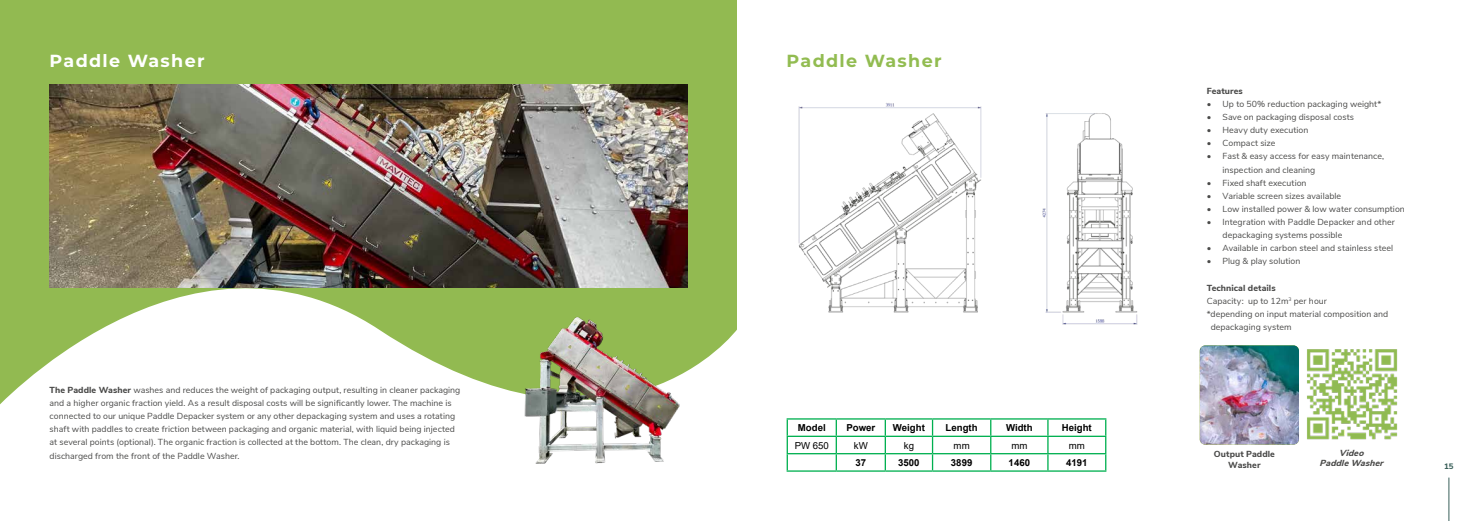
<style>
.page{position:relative;width:1474px;height:521px;background:#fff}
.page>*{position:absolute;margin:0;border:0;box-sizing:border-box;transform-origin:0 0}
.t1{font:700 17.5px "Montserrat";letter-spacing:.075em;color:#fff}
.t2{font:700 17.5px "Montserrat";letter-spacing:.075em;color:#92bc51}
.t3{font:700 9.62px "Arial";color:#000}
.t4{font:9.62px "Arial";color:#000}
.t5{font:8.75px/13.1px "Nunito Sans";letter-spacing:.005em;color:#4a4a49}
.t6{font:800 8.75px/10.5px "Nunito Sans";letter-spacing:.01em;color:#4a4a49;text-align:center}
.t7{font:italic 800 8.75px/10.5px "Nunito Sans";color:#4a4a49;text-align:center}
.t8{font:800 7.88px "Nunito Sans";color:#3a605a}
.s1{font-weight:800}
.s2{color:#fff}
</style>
<div class="page">
<svg style="left:0;top:0;width:737px;height:405px;fill:#92ba51"></svg>
<img style="left:50px;top:85px;width:637px;height:202px">
<img style="left:521px;top:314px;width:161px;height:150px">
<hr style="left:786px;top:418px;width:50px;height:2px;background:#00b050">
<hr style="left:836px;top:418px;width:49px;height:2px;background:#00b050">
<hr style="left:885px;top:418px;width:47px;height:2px;background:#00b050">
<hr style="left:932px;top:418px;width:58px;height:2px;background:#00b050">
<hr style="left:990px;top:418px;width:57px;height:2px;background:#00b050">
<hr style="left:1047px;top:418px;width:59px;height:2px;background:#00b050">
<hr style="left:786px;top:436px;width:50px;height:1px;background:#00b050">
<hr style="left:836px;top:436px;width:49px;height:1px;background:#00b050">
<hr style="left:885px;top:436px;width:47px;height:1px;background:#00b050">
<hr style="left:932px;top:436px;width:58px;height:1px;background:#00b050">
<hr style="left:990px;top:436px;width:57px;height:1px;background:#00b050">
<hr style="left:1047px;top:436px;width:59px;height:1px;background:#00b050">
<hr style="left:786px;top:453px;width:50px;height:1px;background:#00b050">
<hr style="left:836px;top:453px;width:49px;height:1px;background:#00b050">
<hr style="left:885px;top:453px;width:47px;height:1px;background:#00b050">
<hr style="left:932px;top:453px;width:58px;height:1px;background:#00b050">
<hr style="left:990px;top:453px;width:57px;height:1px;background:#00b050">
<hr style="left:1047px;top:453px;width:59px;height:1px;background:#00b050">
<hr style="left:786px;top:470px;width:50px;height:2px;background:#00b050">
<hr style="left:836px;top:470px;width:49px;height:2px;background:#00b050">
<hr style="left:885px;top:470px;width:47px;height:2px;background:#00b050">
<hr style="left:932px;top:470px;width:58px;height:2px;background:#00b050">
<hr style="left:990px;top:470px;width:57px;height:2px;background:#00b050">
<hr style="left:1047px;top:470px;width:59px;height:2px;background:#00b050">
<svg style="left:786px;top:420px;width:2px;height:50px"></svg>
<svg style="left:835px;top:420px;width:2px;height:50px"></svg>
<svg style="left:884px;top:420px;width:2px;height:50px"></svg>
<svg style="left:931px;top:420px;width:2px;height:50px"></svg>
<svg style="left:990px;top:420px;width:1px;height:50px"></svg>
<svg style="left:1047px;top:420px;width:1px;height:50px"></svg>
<svg style="left:1105px;top:420px;width:1px;height:50px"></svg>
<img style="left:1307px;top:349px;width:91px;height:91px">
<img style="left:1199px;top:345px;width:99px;height:100px">
<img style="left:798px;top:103px;width:340px;height:222px">
<hr style="left:1448px;top:477px;width:1px;height:44px;background:#3a605a">
<h1 class="t1" style="left:50px;top:48px;width:156px">Paddle Washer</h1>
<h1 class="t2" style="left:786px;top:48px;width:156px">Paddle Washer</h1>
<p class="t6" style="left:1206px;top:85px;width:38px">Features</p>
<p class="t5" style="left:1206px;top:97px;width:176px">• Up to 50% reduction packaging weight*</p>
<p class="t5" style="left:1206px;top:110px;width:149px">• Save on packaging disposal costs</p>
<p class="t5" style="left:1206px;top:123px;width:103px">• Heavy duty execution</p>
<p class="t5" style="left:1206px;top:136px;width:70px">• Compact size</p>
<p class="t5" style="left:1222px;top:149px;width:163px;text-indent:-16px">• Fast &amp; easy access for easy maintenance, inspection and cleaning</p>
<p class="t5" style="left:1206px;top:176px;width:101px">• Fixed shaft execution</p>
<p class="t5" style="left:1206px;top:189px;width:136px">• Variable screen sizes available</p>
<p class="t5" style="left:1206px;top:202px;width:199px">• Low installed power &amp; low water consumption</p>
<p class="t5" style="left:1222px;top:215px;width:174px;text-indent:-16px">• Integration with Paddle Depacker and other depackaging systems possible</p>
<p class="t5" style="left:1206px;top:241px;width:188px">• Available in carbon steel and stainless steel</p>
<p class="t5" style="left:1206px;top:254px;width:95px">• Plug &amp; play solution</p>
<p class="t5" style="left:1206px;top:281px;width:183px"><span class="s1">Technical details<br></span>Capacity: up to 12m<sup>3</sup> per hour<br>*depending on input material composition and <span class="s2">-</span>depackaging system</p>
<p class="t5" style="left:50px;top:383px;width:412px"><span class="s1">The Paddle Washer</span> washes and reduces the weight of packaging output, resulting in cleaner packaging and a higher organic fraction yield. As a result disposal costs will be significantly lower. The machine is connected to our unique Paddle Depacker system or any other depackaging system and uses a rotating shaft with paddles to create friction between packaging and organic material, with liquid being injected at several points (optional). The organic fraction is collected at the bottom. The clean, dry packaging is discharged from the front of the Paddle Washer.</p>
<p class="t3" style="left:798px;top:421px;width:29px">Model</p>
<p class="t3" style="left:846px;top:421px;width:30px">Power</p>
<p class="t3" style="left:893px;top:421px;width:33px">Weight</p>
<p class="t3" style="left:945px;top:421px;width:34px">Length</p>
<p class="t3" style="left:1006px;top:421px;width:28px">Width</p>
<p class="t3" style="left:1061px;top:421px;width:31px">Height</p>
<p class="t4" style="left:794px;top:438px;width:36px">PW 650</p>
<p class="t4" style="left:853px;top:438px;width:15px">kW</p>
<p class="t4" style="left:903px;top:438px;width:12px">kg</p>
<p class="t4" style="left:953px;top:438px;width:18px">mm</p>
<p class="t4" style="left:1011px;top:438px;width:18px">mm</p>
<p class="t4" style="left:1068px;top:438px;width:18px">mm</p>
<p class="t3" style="left:855px;top:456px;width:12px">37</p>
<p class="t3" style="left:898px;top:456px;width:23px">3500</p>
<p class="t3" style="left:951px;top:456px;width:23px">3899</p>
<p class="t3" style="left:1008px;top:456px;width:23px">1460</p>
<p class="t3" style="left:1066px;top:456px;width:23px">4191</p>
<p class="t7" style="left:1319px;top:447px;width:68px">Video<br>PaddleWasher</p>
<p class="t6" style="left:1213px;top:448px;width:62px">Output Paddle<br>Washer</p>
<p class="t8" style="left:1444px;top:461px;width:11px">15</p>
</div>
